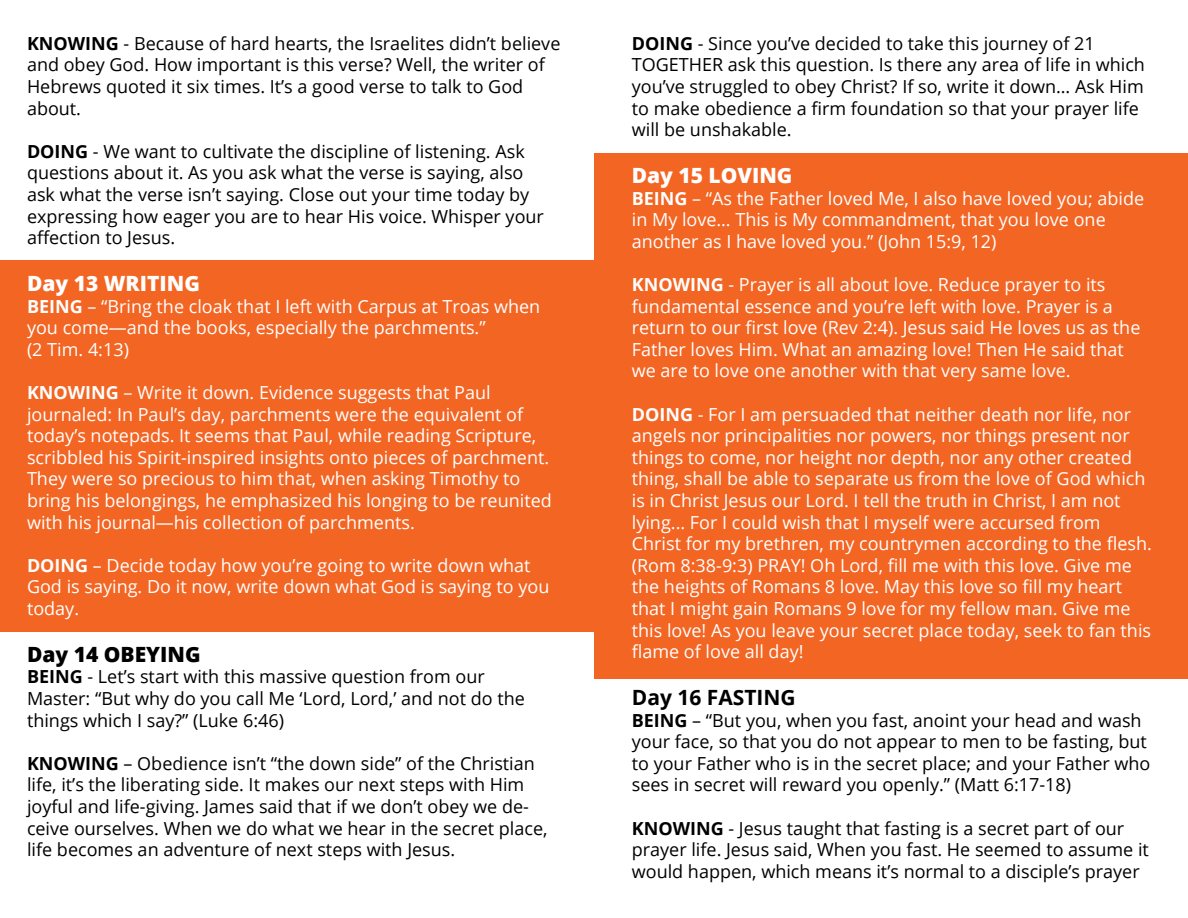
<style>
.page{position:relative;width:1188px;height:918px;background:#fff}
.page>*{position:absolute;margin:0;border:0;box-sizing:border-box;transform-origin:0 0}
.t1{font:800 21px "Open Sans";color:#fff}
.t2{font:800 21px "Open Sans";color:#000}
.t3{font:700 21px "Open Sans";color:#000}
.t4{font:18px/21.6px "Open Sans";color:#fff}
.t5{font:18px/21.6px "Open Sans";color:#000}
.s1{font-weight:700}
</style>
<div class="page">
<div style="left:594px;top:153px;width:594px;height:526px;background:#f36523"></div>
<div style="left:0;top:261px;width:594px;height:371px;background:#f36523"></div>
<p class="t5" style="left:27px;top:32px;width:535px"><span class="s1">KNOWING</span> - Because of hard hearts, the Israelites didn’t believe and obey God. How important is this verse? Well, the writer of Hebrews quoted it six times. It’s a good verse to talk to God about.</p>
<p class="t5" style="left:27px;top:140px;width:518px"><span class="s1">DOING</span> - We want to cultivate the discipline of listening. Ask questions about it. As you ask what the verse is saying, also ask what the verse isn’t saying. Close out your time today by expressing how eager you are to hear His voice. Whisper your affection to Jesus.</p>
<p class="t1" style="left:27px;top:267px;width:174px">Day 13 WRITING</p>
<p class="t4" style="left:27px;top:295px;width:515px"><span class="s1">BEING</span> – “Bring the cloak that I left with Carpus at Troas when you come—and the books, especially the parchments.”<br>(2 Tim. 4:13)</p>
<p class="t4" style="left:27px;top:381px;width:526px"><span class="s1">KNOWING</span> – Write it down. Evidence suggests that Paul journaled: In Paul’s day, parchments were the equivalent of today’s notepads. It seems that Paul, while reading Scripture, scribbled his Spirit-inspired insights onto pieces of parchment.<br>They were so precious to him that, when asking Timothy to bring his belongings, he emphasized his longing to be reunited with his journal—his collection of parchments.</p>
<p class="t4" style="left:27px;top:554px;width:524px"><span class="s1">DOING</span> – Decide today how you’re going to write down what<br>God is saying. Do it now, write down what God is saying to you today.</p>
<p class="t2" style="left:27px;top:638px;width:175px">Day 14 OBEYING</p>
<p class="t5" style="left:27px;top:666px;width:459px"><span class="s1">BEING</span> - Let’s start with this massive question from our</p>
<p class="t5" style="left:27px;top:687px;width:499px">Master: “But why do you call Me ‘Lord, Lord,’ and not do the things which I say?” (Luke 6:46)</p>
<p class="t5" style="left:27px;top:752px;width:509px"><span class="s1">KNOWING</span> – Obedience isn’t “the down side” of the Christian life, it’s the liberating side. It makes our next steps with Him</p>
<p class="t5" style="left:27px;top:795px;width:522px">joyful and life-giving. James said that if we don’t obey we de&shy;ceive ourselves. When we do what we hear in the secret place, life becomes an adventure of next steps with Jesus.</p>
<p class="t5" style="left:632px;top:32px;width:464px"><span class="s1">DOING</span> - Since you’ve decided to take this journey of 21</p>
<p class="t5" style="left:632px;top:54px;width:515px">TOGETHER ask this question. Is there any area of life in which you’ve struggled to obey Christ? If so, write it down… Ask Him to make obedience a firm foundation so that your prayer life will be unshakable.</p>
<p class="t1" style="left:632px;top:159px;width:162px">Day 15 LOVING</p>
<p class="t4" style="left:632px;top:187px;width:514px"><span class="s1">BEING</span> – “As the Father loved Me, I also have loved you; abide in My love… This is My commandment, that you love one</p>
<p class="t4" style="left:632px;top:230px;width:366px">another as I have loved you.” (John 15:9, 12)</p>
<p class="t4" style="left:632px;top:273px;width:475px"><span class="s1">KNOWING</span> - Prayer is all about love. Reduce prayer to its</p>
<p class="t4" style="left:632px;top:295px;width:510px">fundamental essence and you’re left with love. Prayer is a return to our first love (Rev 2:4). Jesus said He loves us as the Father loves Him. What an amazing love! Then He said that we are to love one another with that very same love.</p>
<p class="t4" style="left:632px;top:403px;width:515px"><span class="s1">DOING</span> - For I am persuaded that neither death nor life, nor angels nor principalities nor powers, nor things present nor things to come, nor height nor depth, nor any other created thing, shall be able to separate us from the love of God which is in Christ Jesus our Lord. I tell the truth in Christ, I am not</p>
<p class="t4" style="left:632px;top:511px;width:522px">lying... For I could wish that I myself were accursed from Christ for my brethren, my countrymen according to the flesh. (Rom 8:38-9:3) PRAY! Oh Lord, fill me with this love. Give me the heights of Romans 8 love. May this love so fill my heart that I might gain Romans 9 love for my fellow man. Give me this love! As you leave your secret place today, seek to fan this flame of love all day!</p>
<p class="t3" style="left:632px;top:683px;width:166px">Day 16 FASTING</p>
<p class="t5" style="left:632px;top:709px;width:520px"><span class="s1">BEING</span> – “But you, when you fast, anoint your head and wash your face, so that you do not appear to men to be fasting, but to your Father who is in the secret place; and your Father who sees in secret will reward you openly.” (Matt 6:17-18)</p>
<p class="t5" style="left:632px;top:817px;width:519px"><span class="s1">KNOWING</span> - Jesus taught that fasting is a secret part of our prayer life. Jesus said, When you fast. He seemed to assume it would happen, which means it’s normal to a disciple’s prayer</p>
</div>
